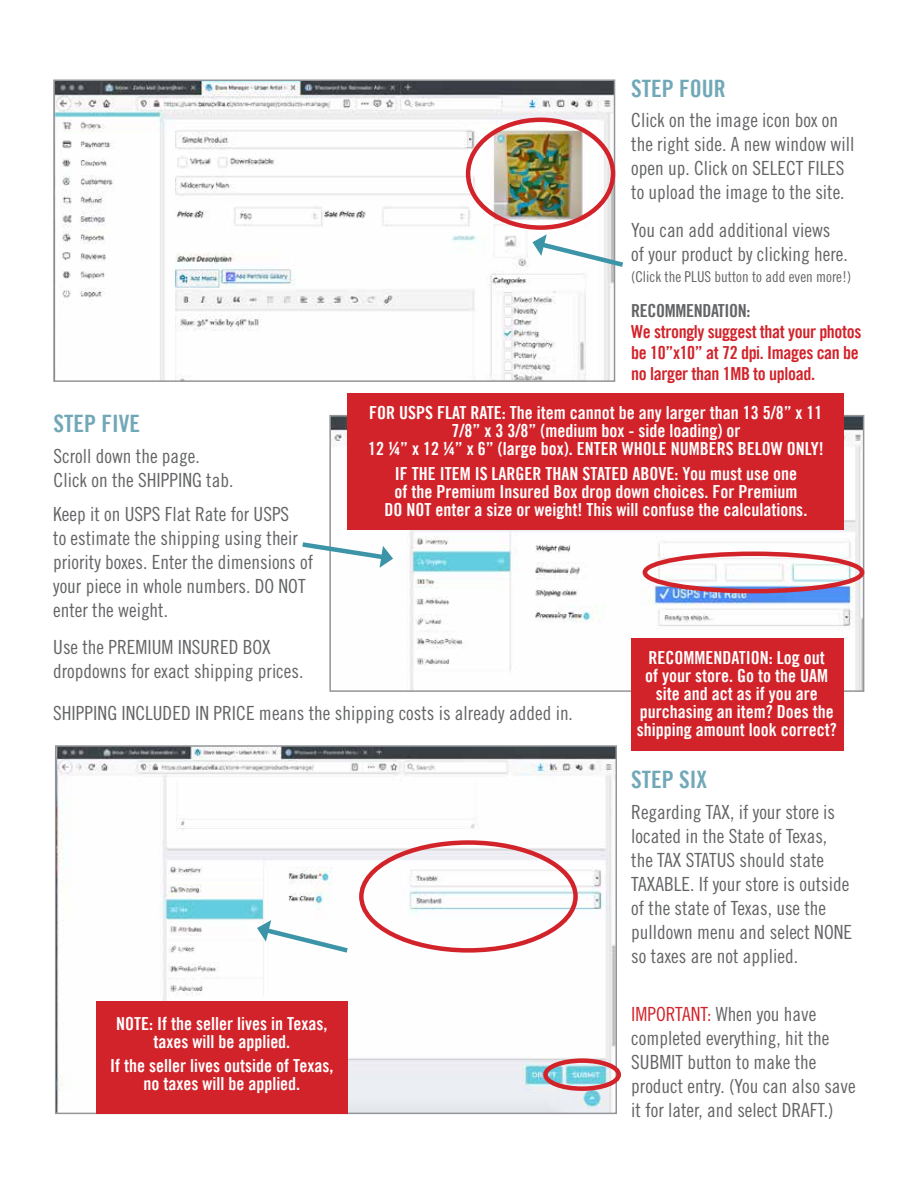
<style>
.page{position:relative;width:918px;height:1188px;background:#fff}
.page>*{position:absolute;margin:0;border:0;box-sizing:border-box;transform-origin:0 0}
.t1{font:24px "Trade Gothic LT Bold Cond Twenty";color:#71a8b8}
.t2{font:19.5px/24px "Trade Gothic Cond Eighteen";color:#636466}
.t3{font:18px/18px "Trade Gothic LT Bold Cond Twenty";color:#fff;text-align:center}
.t4{font:18px/21px "Trade Gothic LT Bold Cond Twenty";letter-spacing:-.02em;color:#d2232a}
.t5{font:18px "Trade Gothic LT Bold Cond Twenty";letter-spacing:-.02em;color:#636466}
.t6{font:15px "Trade Gothic Cond Eighteen";color:#636466}
.s1{color:#d2232a}
</style>
<div class="page">
<img style="left:56px;top:83px;width:556px;height:296px">
<div style="left:53px;top:80px;width:562px;height:302px;border:2px solid #939598"></div>
<svg style="left:532px;top:234px;width:91px;height:36px"></svg>
<div style="left:466px;top:118px;width:149px;height:112px;border:4px solid #d2232a;border-radius:50%"></div>
<img style="left:332px;top:418px;width:529px;height:271px">
<svg style="left:302px;top:539px;width:91px;height:29px"></svg>
<div style="left:643px;top:552px;width:221px;height:41px;border:4px solid #d2232a;border-radius:50%"></div>
<img style="left:58px;top:748px;width:556px;height:363px">
<div style="left:55px;top:745px;width:562px;height:369px;border:2px solid #939598"></div>
<svg style="left:257px;top:920px;width:96px;height:36px"></svg>
<div style="left:359px;top:840px;width:219px;height:113px;border:4px solid #d2232a;border-radius:50%"></div>
<div style="left:543px;top:1058px;width:78px;height:33px;border:4px solid #d2232a;border-radius:50%"></div>
<div style="left:96px;top:1002px;width:252px;height:112px;background:#d2232a"></div>
<div style="left:348px;top:393px;width:496px;height:137px;background:#d2232a"></div>
<div style="left:631px;top:639px;width:213px;height:112px;background:#d2232a"></div>
<p class="t1" style="left:631px;top:74px;width:96px">STEP FOUR</p>
<p class="t2" style="left:631px;top:108px;width:225px">Click on the image icon box on the right side. A new window will open up. Click on SELECT FILES to upload the image to the site.</p>
<p class="t2" style="left:631px;top:217px;width:218px">You can add additional views of your product by clicking here.</p>
<p class="t6" style="left:631px;top:267px;width:221px">(Click the PLUS button to add even more!)</p>
<p class="t5" style="left:631px;top:299px;width:121px">RECOMMENDATION:</p>
<p class="t4" style="left:631px;top:321px;width:232px">We strongly suggest that your photos be 10”x10” at 72 dpi. Images can be no larger than 1MB to upload.</p>
<p class="t3" style="left:368px;top:404px;width:457px">FOR USPS FLAT RATE: The item cannot be any larger than 13 5/8” x 11<br>7/8” x 3 3/8” (medium box - side loading) or<br>12 ¼” x 12 ¼” x 6” (large box). ENTER WHOLE NUMBERS BELOW ONLY!</p>
<p class="t3" style="left:385px;top:464px;width:424px">IF THE ITEM IS LARGER THAN STATED ABOVE: You must use one<br>of the Premium Insured Box drop down choices. For Premium<br>DO NOT enter a size or weight! This will confuse the calculations.</p>
<p class="t1" style="left:54px;top:409px;width:88px">STEP FIVE</p>
<p class="t2" style="left:54px;top:444px;width:181px">Scroll down the page.<br>Click on the SHIPPING tab.</p>
<p class="t2" style="left:53px;top:502px;width:261px">Keep it on USPS Flat Rate for USPS<br>to estimate the shipping using their priority boxes. Enter the dimensions of your piece in whole numbers. DO NOT enter the weight.</p>
<p class="t2" style="left:53px;top:635px;width:252px">Use the PREMIUM INSURED BOX dropdowns for exact shipping prices.</p>
<p class="t2" style="left:53px;top:701px;width:521px">SHIPPING INCLUDED IN PRICE means the shipping costs is already added in.</p>
<p class="t3" style="left:637px;top:648px;width:201px">RECOMMENDATION: Log out<br>of your store. Go to the UAM site and act as if you are purchasing an item? Does the shipping amount look correct?</p>
<p class="t3" style="left:116px;top:1014px;width:213px">NOTE: If the seller lives in Texas, taxes will be applied.</p>
<p class="t3" style="left:110px;top:1057px;width:225px">If the seller lives outside of Texas, no taxes will be applied.</p>
<p class="t1" style="left:631px;top:765px;width:77px">STEP SIX</p>
<p class="t2" style="left:631px;top:799px;width:222px">Regarding TAX, if your store is located in the State of Texas, the TAX STATUS should state<br>TAXABLE. If your store is outside of the state of Texas, use the pulldown menu and select NONE so taxes are not applied.</p>
<p class="t2" style="left:631px;top:1002px;width:226px"><span class="s1">IMPORTANT:</span> When you have completed everything, hit the<br>SUBMIT button to make the product entry. (You can also save it for later, and select DRAFT.)</p>
</div>
